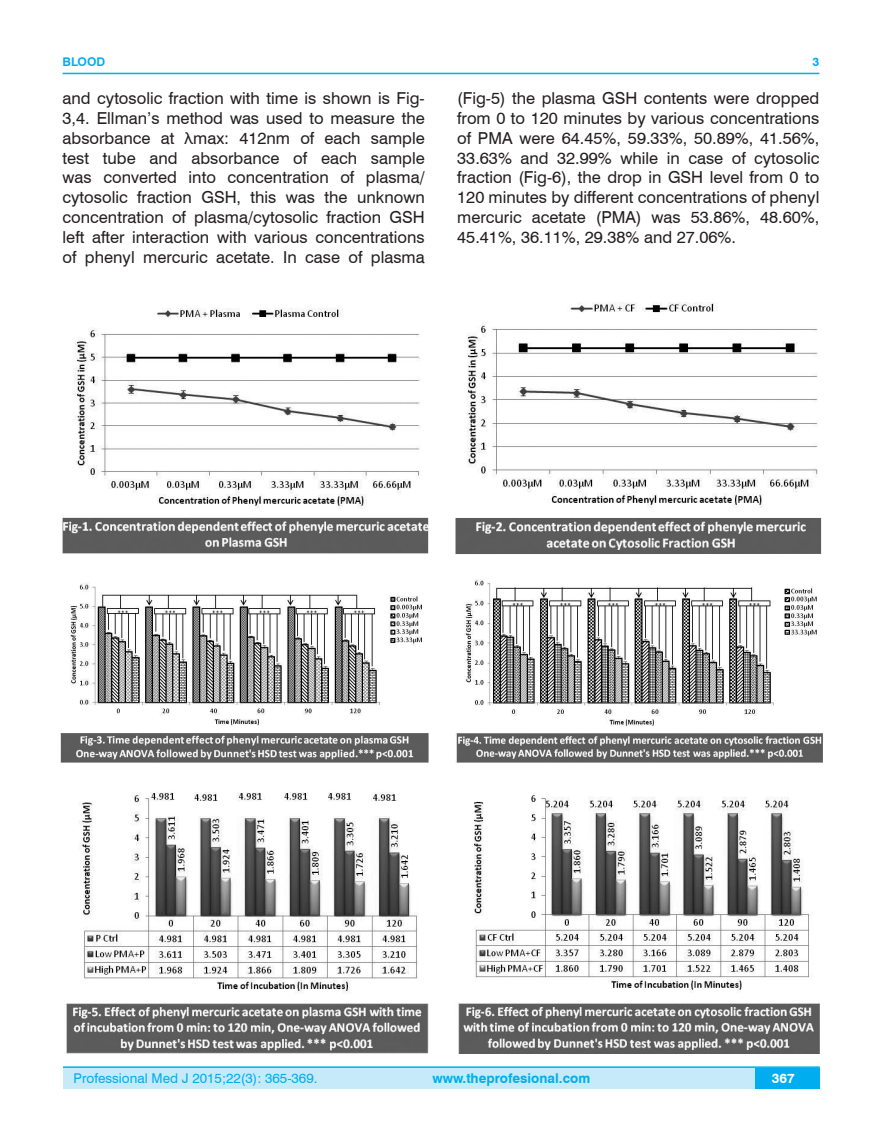
<style>
.page{position:relative;width:882px;height:1145px;background:#fff}
.page>*{position:absolute;margin:0;border:0;box-sizing:border-box;transform-origin:0 0}
.t1{font:16.5px/19.8px "Swiss 721 BT";color:#231f20;text-align:justify}
.t2{font:13.5px "Swiss 721 BT";color:#00aeef}
.t3{font:700 13.5px "Swiss 721 BT";color:#00aeef}
.t4{font:700 13.5px "Swiss 721 BT";color:#fff}
.t5{font:700 12px "Swiss 721 BT";color:#00aeef}
</style>
<div class="page">
<div style="left:63px;top:1067px;width:756px;height:21px;background:#c6eafa"></div>
<hr style="left:63px;top:1066px;width:756px;height:2px;background:#00aeef">
<div style="left:754px;top:1068px;width:65px;height:20px;background:#00aeef"></div>
<hr style="left:63px;top:73px;width:756px;height:1px;background:#00aeef">
<img style="left:63px;top:308px;width:365px;height:246px">
<img style="left:455px;top:302px;width:365px;height:252px">
<img style="left:61px;top:583px;width:367px;height:179px">
<img style="left:456px;top:579px;width:366px;height:183px">
<img style="left:66px;top:792px;width:362px;height:261px">
<img style="left:458px;top:793px;width:361px;height:260px">
<p class="t5" style="left:63px;top:53px;width:44px">BLOOD</p>
<p class="t5" style="left:812px;top:53px;width:8px">3</p>
<p class="t1" style="left:63px;top:88px;width:363px">and cytosolic fraction with time is shown is Fig-3,4. Ellman’s method was used to measure the absorbance at λmax: 412nm of each sample test tube and absorbance of each sample was converted into concentration of plasma/ cytosolic fraction GSH, this was the unknown concentration of plasma/cytosolic fraction GSH left after interaction with various concentrations of phenyl mercuric acetate. In case of plasma</p>
<p class="t1" style="left:457px;top:88px;width:363px">(Fig-5) the plasma GSH contents were dropped from 0 to 120 minutes by various concentrations of PMA were 64.45%, 59.33%, 50.89%, 41.56%, 33.63% and 32.99% while in case of cytosolic fraction (Fig-6), the drop in GSH level from 0 to 120 minutes by different concentrations of phenyl mercuric acetate (PMA) was 53.86%, 48.60%, 45.41%, 36.11%, 29.38% and 27.06%.</p>
<p class="t2" style="left:74px;top:1069px;width:245px">Professional Med J 2015;22(3): 365-369.</p>
<p class="t3" style="left:432px;top:1069px;width:159px">www.theprofesional.com</p>
<p class="t4" style="left:771px;top:1069px;width:24px">367</p>
</div>
